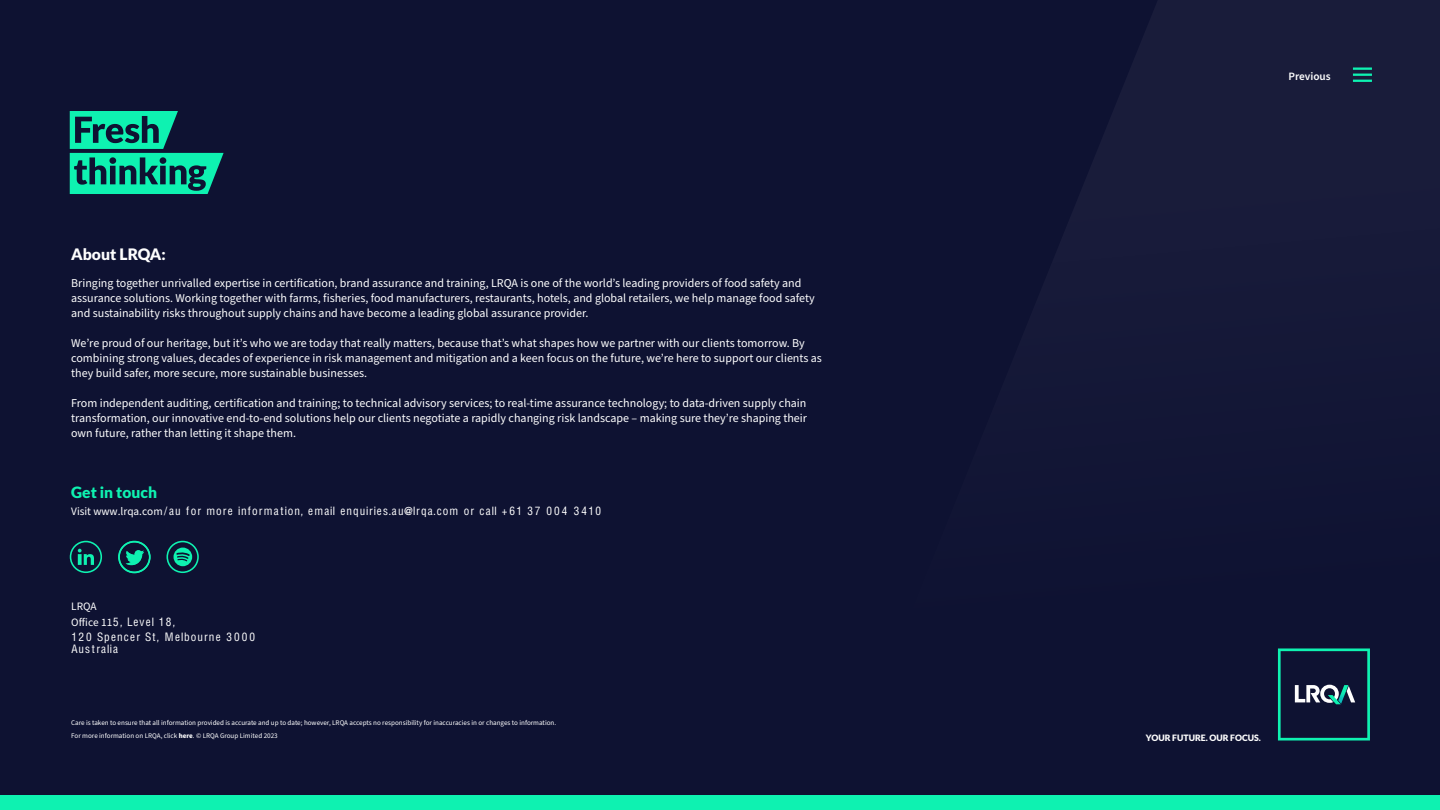
<style>
.page{position:relative;width:1440px;height:810px;background:#0e1232}
.page>*{position:absolute;margin:0;border:0;box-sizing:border-box;transform-origin:0 0}
.t1{font:900 15.75px "Lato";color:#fefefe}
.t2{font:900 15.52px "Lato";color:#0ef2b1}
.t3{font:12px/15px "Source Sans Pro";color:#fefefe}
.t4{font:11.32px/12.8px "Helvetica LTMM 1 1000";letter-spacing:.105em;color:#fefefe}
.t5{font:11.32px "Source Sans Pro";color:#fefefe}
.t6{font:600 11.25px "Source Sans Pro";color:#fefefe}
.t7{font:900 8.7px "Lato";color:#fefefe}
.t8{font:7.05px/12.5px "Source Sans Pro";color:#fefefe}
.s1{font-family:"Source Sans Pro"}
.s2{font-family:"Helvetica LTMM 1 734"}
.s3{font-family:"Helvetica LTMM 1 467"}
.s4{font-family:"Helvetica LTMM 1 1"}
.s5{font-family:"Helvetica LTMM 1 1000"}
.s6{font-weight:700}
</style>
<div class="page">
<svg style="left:1069px;top:0;width:371px;height:740px"></svg>
<svg style="left:1278px;top:648px;width:92px;height:93px"></svg>
<div style="left:0;top:795px;width:1440px;height:15px;background:#0ef2b1"></div>
<hr style="left:1353px;top:67px;width:19px;height:3px;background:#0ef2b1">
<svg style="left:1353px;top:74px;width:19px;height:8px"></svg>
<svg style="left:70px;top:541px;width:32px;height:32px"></svg>
<svg style="left:167px;top:541px;width:32px;height:32px"></svg>
<svg style="left:118px;top:541px;width:33px;height:32px"></svg>
<svg style="left:70px;top:111px;width:154px;height:83px"></svg>
<h1 class="t1" style="left:71px;top:245px;width:96px">About LRQA:</h1>
<p class="t3" style="left:71px;top:276px;width:745px">Bringing together unrivalled expertise in certification, brand assurance and training, LRQA is one of the world’s leading providers of food safety and assurance solutions. Working together with farms, fisheries, food manufacturers, restaurants, hotels, and global retailers, we help manage food safety and sustainability risks throughout supply chains and have become a leading global assurance provider.</p>
<p class="t3" style="left:71px;top:336px;width:752px">We’re proud of our heritage, but it’s who we are today that really matters, because that’s what shapes how we partner with our clients tomorrow. By combining strong values, decades of experience in risk management and mitigation and a keen focus on the future, we’re here to support our clients as they build safer, more secure, more sustainable businesses.</p>
<p class="t3" style="left:71px;top:396px;width:737px;text-align:justify">From independent auditing, certification and training; to technical advisory services; to real-time assurance technology; to data-driven supply chain transformation, our innovative end-to-end solutions help our clients negotiate a rapidly changing risk landscape – making sure they’re shaping their own future, rather than letting it shape them.</p>
<p class="t2" style="left:71px;top:483px;width:87px">Get in touch</p>
<p class="t4" style="left:71px;top:505px;width:531px"><span class="s1">Visit www.lrqa.com</span>/au for more <span class="s2">i</span>nformat<span class="s2">i</span>on<span class="s3">,</span> ema<span class="s2">il</span> enqu<span class="s2">i</span>r<span class="s2">i</span>es<span class="s3">.</span>au<span class="s4">@</span><span class="s2">l</span>rqa<span class="s3">.</span>com or ca<span class="s2">ll</span> +61 37 004 3410</p>
<p class="t5" style="left:71px;top:599px;width:27px">LRQA</p>
<p class="t5" style="left:71px;top:615px;width:105px">Office 11<span class="s5">5</span><span class="s3">,</span> <span class="s5">Leve</span><span class="s2">l</span> <span class="s5">18</span><span class="s3">,</span></p>
<p class="t4" style="left:71px;top:630px;width:185px">120 Spencer St<span class="s3">,</span> Me<span class="s2">l</span>bourne 3000<br>Austra<span class="s2">li</span>a</p>
<p class="t8" style="left:71px;top:717px;width:487px">Care is taken to ensure that all information provided is accurate and up to date; however, LRQA accepts no responsibility for inaccuracies in or changes to information.<br>For more information on LRQA, click <span class="s6">here</span>. © LRQA Group Limited 2023</p>
<p class="t6" style="left:1288px;top:69px;width:44px">Previous</p>
<p class="t7" style="left:1146px;top:732px;width:117px">YOUR FUTURE. OUR FOCUS.</p>
</div>
